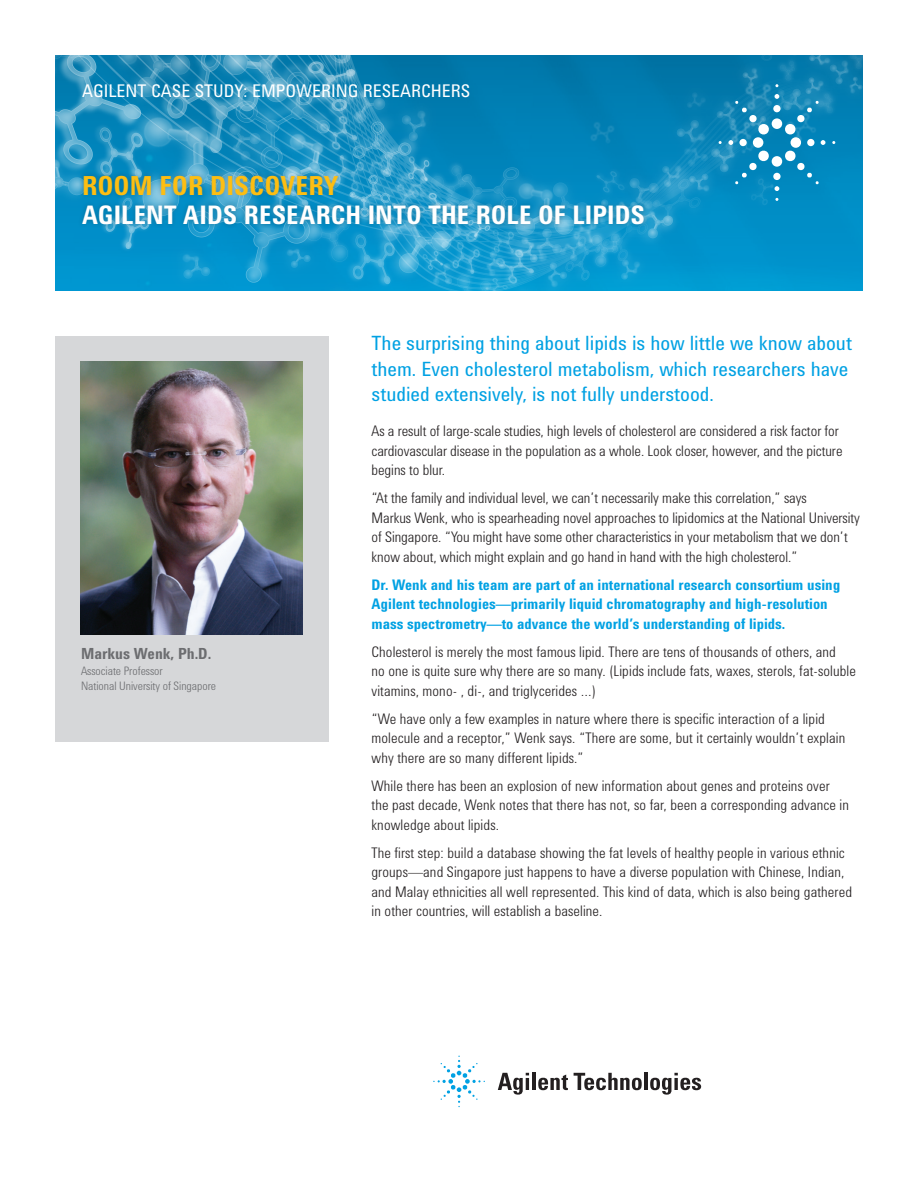
<style>
.page{position:relative;width:918px;height:1188px;background:#fff}
.page>*{position:absolute;margin:0;border:0;box-sizing:border-box;transform-origin:0 0}
.Headline{font:700 27px "Agilent Condensed CFF";color:#fdbe12}
.Headline-2{font:700 26.25px "Agilent Condensed CFF";color:#fff}
.Newsletter_intro_tex{font:20.25px/25.5px "Agilent Condensed CFF";color:#00a1e3}
.Eyebrow_new{font:18px "Agilent Condensed CFF";color:#fff}
.Caption_normal{font:700 15.75px "Agilent Condensed CFF";color:#6c6d70}
.Newsletter_body_text{font:300 15px/19.5px "Agilent Condensed CFF";letter-spacing:.01em;color:#231f20}
.Newsletter_body_text-2{font:700 15px/19.5px "Agilent Condensed CFF";color:#00a1e3}
.Caption_normal-2{font:300 12px "Agilent Condensed CFF";color:#6c6d70}
</style>
<div class="page">
<div style="left:55px;top:336px;width:274px;height:406px;background:#d6d7d9"></div>
<img style="left:81px;top:362px;width:222px;height:273px">
<svg style="left:498px;top:1073px;width:31px;height:22px"></svg>
<hr style="left:532px;top:1073px;width:4px;height:17px;background:#231f20">
<svg style="left:538px;top:1075px;width:30px;height:15px"></svg>
<svg style="left:574px;top:1073px;width:68px;height:17px"></svg>
<hr style="left:644px;top:1073px;width:4px;height:17px;background:#231f20">
<svg style="left:650px;top:1073px;width:51px;height:22px"></svg>
<svg style="left:433px;top:1056px;width:52px;height:51px"></svg>
<img style="left:55px;top:55px;width:808px;height:236px">
<div style="left:772px;top:118px;width:10px;height:11px;background:#fff;border-radius:50%"></div>
<div style="left:772px;top:156px;width:10px;height:11px;background:#fff;border-radius:50%"></div>
<svg style="left:775px;top:94px;width:50px;height:97px;background:#2996c4"></svg>
<svg style="left:728px;top:101px;width:41px;height:83px;background:#2e96c2"></svg>
<div style="left:78px;top:170px;width:570px;height:59px;background:#231f20;opacity:.25"></div>
<p class="Eyebrow_new" style="left:82px;top:77px;width:390px">AGILENT CASE STUDY: EMPOWERING RESEARCHERS</p>
<p class="Headline" style="left:82px;top:165px;width:258px">ROOM FOR DISCOVERY</p>
<p class="Headline-2" style="left:82px;top:195px;width:564px">AGILENT AIDS RESEARCH INTO THE ROLE OF LIPIDS</p>
<p class="Caption_normal" style="left:81px;top:642px;width:132px">Markus Wenk, Ph.D.</p>
<p class="Caption_normal-2" style="left:81px;top:662px;width:83px">Associate Professor</p>
<p class="Caption_normal-2" style="left:81px;top:677px;width:137px">National University of Singapore</p>
<p class="Newsletter_intro_tex" style="left:372px;top:330px;width:482px">The surprising thing about lipids is how little we know about them. Even cholesterol metabolism, which researchers have studied extensively, is not fully understood.</p>
<p class="Newsletter_body_text" style="left:372px;top:420px;width:472px">As a result of large-scale studies, high levels of cholesterol are considered a risk factor for cardiovascular disease in the population as a whole. Look closer, however, and the picture begins to blur.</p>
<p class="Newsletter_body_text" style="left:372px;top:487px;width:490px">“At the family and individual level, we can’t necessarily make this correlation,” says<br>Markus Wenk, who is spearheading novel approaches to lipidomics at the National University of Singapore. “You might have some other characteristics in your metabolism that we don’t know about, which might explain and go hand in hand with the high cholesterol.”</p>
<p class="Newsletter_body_text-2" style="left:372px;top:574px;width:470px">Dr. Wenk and his team are part of an international research consortium using<br>Agilent technologies—primarily liquid chromatography and high-resolution mass spectrometry—to advance the world’s understanding of lipids.</p>
<p class="Newsletter_body_text" style="left:372px;top:640px;width:486px">Cholesterol is merely the most famous lipid. There are tens of thousands of others, and<br>no one is quite sure why there are so many. (Lipids include fats, waxes, sterols, fat-soluble vitamins, mono- , di-, and triglycerides …)</p>
<p class="Newsletter_body_text" style="left:372px;top:707px;width:475px">“We have only a few examples in nature where there is specific interaction of a lipid molecule and a receptor,” Wenk says. “There are some, but it certainly wouldn’t explain why there are so many different lipids.”</p>
<p class="Newsletter_body_text" style="left:372px;top:774px;width:479px">While there has been an explosion of new information about genes and proteins over the past decade, Wenk notes that there has not, so far, been a corresponding advance in knowledge about lipids.</p>
<p class="Newsletter_body_text" style="left:372px;top:841px;width:482px">The first step: build a database showing the fat levels of healthy people in various ethnic groups—and Singapore just happens to have a diverse population with Chinese, Indian, and Malay ethnicities all well represented. This kind of data, which is also being gathered in other countries, will establish a baseline.</p>
</div>
